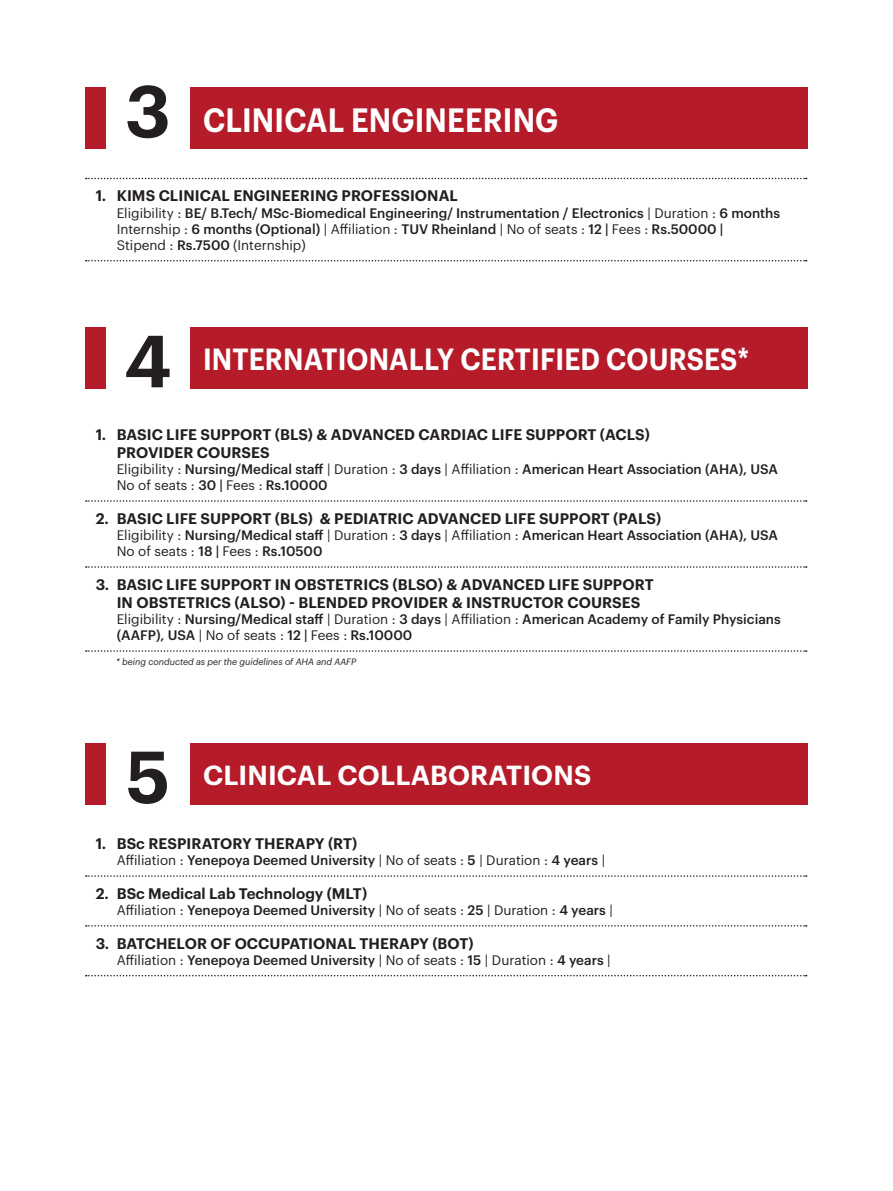
<style>
.page{position:relative;width:893px;height:1191px;background:#fff}
.page>*{position:absolute;margin:0;border:0;box-sizing:border-box;transform-origin:0 0}
.t1{font:600 72px "Graphik";color:#231f20}
.t2{font:600 33px "Graphik";letter-spacing:.005em;color:#fff;scale:.9 1}
.t3{font:600 30px "Graphik";letter-spacing:.005em;color:#fff;scale:.9 1}
.t4{font:600 27px "Graphik";letter-spacing:.005em;color:#fff}
.t5{font:600 15px/18px "Graphik";letter-spacing:.005em;color:#231f20}
.t6{font:500 13.5px/16.2px "Graphik";color:#231f20}
.t7{font:13.5px "Graphik";color:#231f20}
.t8{font:italic 9px "Graphik";color:#231f20}
.s1{font-weight:400}
.s2{font-weight:500}
</style>
<div class="page">
<svg style="left:86px;top:178px;width:721px;height:1px"></svg>
<svg style="left:86px;top:260px;width:721px;height:1px"></svg>
<div style="left:85px;top:88px;width:723px;height:61px;background:#b61b29"></div>
<div style="left:106px;top:74px;width:84px;height:88px;background:#fff"></div>
<svg style="left:86px;top:500px;width:721px;height:2px"></svg>
<svg style="left:86px;top:566px;width:721px;height:2px"></svg>
<svg style="left:86px;top:650px;width:721px;height:2px"></svg>
<svg style="left:86px;top:875px;width:721px;height:1px"></svg>
<svg style="left:86px;top:925px;width:721px;height:1px"></svg>
<svg style="left:86px;top:975px;width:721px;height:1px"></svg>
<div style="left:85px;top:327px;width:723px;height:61px;background:#b61b29"></div>
<div style="left:85px;top:743px;width:723px;height:61px;background:#b61b29"></div>
<div style="left:106px;top:314px;width:84px;height:88px;background:#fff"></div>
<div style="left:106px;top:729px;width:84px;height:88px;background:#fff"></div>
<p class="t1" style="left:125px;top:56px;width:47px">3</p>
<p class="t2" style="left:203px;top:95px;width:396px">CLINICAL ENGINEERING</p>
<p class="t5" style="left:96px;top:186px;width:364px">1. KIMS CLINICAL ENGINEERING PROFESSIONAL</p>
<p class="t6" style="left:117px;top:203px;width:665px"><span class="s1">Eligibility :</span> BE/ B.Tech/ MSc-Biomedical Engineering/ Instrumentation / Electronics <span class="s1">| Duration :</span> 6 months<br><span class="s1">Internship :</span> 6 months (Optional) <span class="s1">| Affiliation :</span> TUV Rheinland <span class="s1">| No of seats :</span> 12 | <span class="s1">Fees :</span> Rs.50000 |<br><span class="s1">Stipend :</span> Rs.7500 <span class="s1">(Internship)</span></p>
<p class="t1" style="left:124px;top:306px;width:49px">4</p>
<p class="t3" style="left:203px;top:336px;width:608px">INTERNATIONALLY CERTIFIED COURSES*</p>
<p class="t5" style="left:117px;top:424px;width:535px;text-indent:-21px">1. BASIC LIFE SUPPORT (BLS) &amp; ADVANCED CARDIAC LIFE SUPPORT (ACLS)<br>PROVIDER COURSES</p>
<p class="t6" style="left:117px;top:460px;width:663px"><span class="s1">Eligibility :</span> Nursing/Medical staff <span class="s1">| Duration :</span> 3 days <span class="s1">| Affiliation :</span> American Heart Association (AHA), USA<br><span class="s1">No of seats :</span> 30 | <span class="s1">Fees :</span> Rs.10000</p>
<p class="t5" style="left:96px;top:508px;width:567px">2. BASIC LIFE SUPPORT (BLS) &amp; PEDIATRIC ADVANCED LIFE SUPPORT (PALS)</p>
<p class="t6" style="left:117px;top:526px;width:663px"><span class="s1">Eligibility :</span> Nursing/Medical staff <span class="s1">| Duration :</span> 3 days <span class="s1">| Affiliation :</span> American Heart Association (AHA), USA<br><span class="s1">No of seats :</span> 18 | <span class="s1">Fees :</span> Rs.10500</p>
<p class="t5" style="left:96px;top:574px;width:559px;text-align:center">3. BASIC LIFE SUPPORT IN OBSTETRICS (BLSO) &amp; ADVANCED LIFE SUPPORT<br>IN OBSTETRICS (ALSO) - BLENDED PROVIDER &amp; INSTRUCTOR COURSES</p>
<p class="t6" style="left:117px;top:610px;width:666px"><span class="s1">Eligibility :</span> Nursing/Medical staff <span class="s1">| Duration :</span> 3 days <span class="s1">| Affiliation :</span> American Academy of Family Physicians (AAFP), USA <span class="s1">| No of seats :</span> 12 | <span class="s1">Fees :</span> Rs.10000</p>
<p class="t8" style="left:116px;top:655px;width:242px">* being conducted as per the guidelines of AHA and AAFP</p>
<p class="t1" style="left:126px;top:722px;width:46px">5</p>
<p class="t4" style="left:203px;top:754px;width:390px">CLINICAL COLLABORATIONS</p>
<p class="t5" style="left:96px;top:833px;width:263px">1. BSc RESPIRATORY THERAPY (RT)</p>
<p class="t7" style="left:117px;top:850px;width:490px">Affiliation : <span class="s2">Yenepoya Deemed University</span> | No of seats : <span class="s2">5</span> | Duration : <span class="s2">4 years</span> |</p>
<p class="t5" style="left:96px;top:883px;width:273px">2. BSc Medical Lab Technology (MLT)</p>
<p class="t7" style="left:117px;top:900px;width:498px">Affiliation : <span class="s2">Yenepoya Deemed University</span> | No of seats : <span class="s2">25</span> | Duration : <span class="s2">4 years</span> |</p>
<p class="t5" style="left:96px;top:933px;width:379px">3. BATCHELOR OF OCCUPATIONAL THERAPY (BOT)</p>
<p class="t7" style="left:117px;top:950px;width:496px">Affiliation : <span class="s2">Yenepoya Deemed University</span> | No of seats : <span class="s2">15</span> | Duration : <span class="s2">4 years</span> |</p>
</div>
